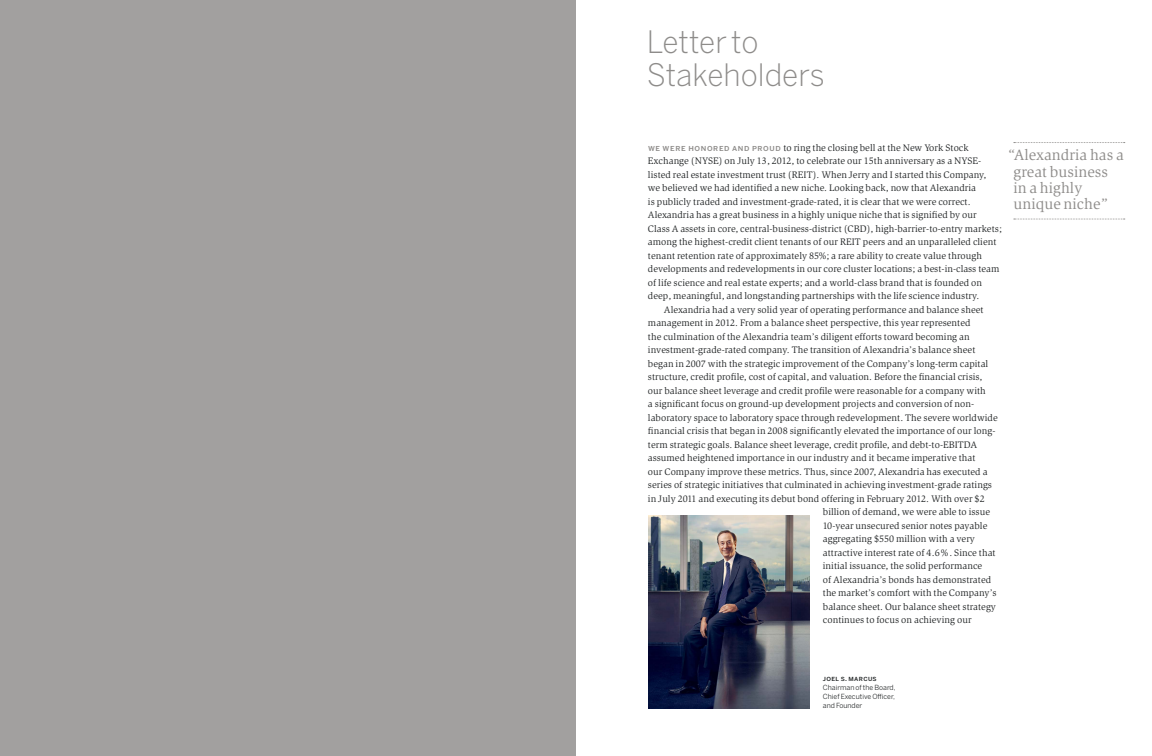
<style>
.page{position:relative;width:1152px;height:756px;background:#fff}
.page>*{position:absolute;margin:0;border:0;box-sizing:border-box;transform-origin:0 0}
.t1{font:300 30.6px/32.7px "Benton Sans";color:#8e8c8a}
.t2{font:15.5px/16.4px "Slimbach";letter-spacing:.005em;color:#8e8c8a}
.t3{font:9.8px "Slimbach Std";letter-spacing:.005em;color:#252829}
.t4{font:7px/9px "Benton Sans";color:#252829;text-align:justify}
.t5{font:7px "Benton Sans Medium SC";letter-spacing:.05em;color:#252829}
.s1{font-family:"Benton Sans Medium SC";font-size:8.5px;color:#8e8c8a}
</style>
<div class="page">
<div style="left:0;top:0;width:576px;height:756px;background:#a2a09f"></div>
<img style="left:648px;top:515px;width:162px;height:194px">
<svg style="left:1014px;top:142px;width:111px;height:1px"></svg>
<svg style="left:1014px;top:219px;width:111px;height:1px"></svg>
<h1 class="t1" style="left:647px;top:25px;width:179px">Letter to<br>Stakeholders</h1>
<p class="t3" style="left:648px;top:142px;width:322px"><span class="s1">WE WERE HONORED AND PROUD</span> to ring the closing bell at the New York Stock</p>
<p class="t3" style="left:648px;top:155px;width:335px">Exchange (NYSE) on July 13, 2012, to celebrate our 15th anniversary as a NYSE-</p>
<p class="t3" style="left:648px;top:169px;width:340px">listed real estate investment trust (REIT). When Jerry and I started this Company,</p>
<p class="t3" style="left:648px;top:182px;width:330px">we believed we had identified a new niche. Looking back, now that Alexandria</p>
<p class="t3" style="left:648px;top:196px;width:324px">is publicly traded and investment-grade-rated, it is clear that we were correct.</p>
<p class="t3" style="left:648px;top:209px;width:330px">Alexandria has a great business in a highly unique niche that is signified by our</p>
<p class="t3" style="left:648px;top:223px;width:355px">Class A assets in core, central-business-district (CBD), high-barrier-to-entry markets;</p>
<p class="t3" style="left:648px;top:236px;width:350px">among the highest-credit client tenants of our REIT peers and an unparalleled client</p>
<p class="t3" style="left:648px;top:250px;width:335px">tenant retention rate of approximately 85%; a rare ability to create value through</p>
<p class="t3" style="left:648px;top:263px;width:353px">developments and redevelopments in our core cluster locations; a best-in-class team</p>
<p class="t3" style="left:648px;top:277px;width:336px">of life science and real estate experts; and a world-class brand that is founded on</p>
<p class="t3" style="left:648px;top:290px;width:333px">deep, meaningful, and longstanding partnerships with the life science industry.</p>
<p class="t3" style="left:664px;top:304px;width:321px">Alexandria had a very solid year of operating performance and balance sheet</p>
<p class="t3" style="left:648px;top:317px;width:324px">management in 2012. From a balance sheet perspective, this year represented</p>
<p class="t3" style="left:648px;top:331px;width:323px">the culmination of the Alexandria team’s diligent efforts toward becoming an</p>
<p class="t3" style="left:648px;top:344px;width:329px">investment-grade-rated company. The transition of Alexandria’s balance sheet</p>
<p class="t3" style="left:648px;top:358px;width:342px">began in 2007 with the strategic improvement of the Company’s long-term capital</p>
<p class="t3" style="left:648px;top:371px;width:336px">structure, credit profile, cost of capital, and valuation. Before the financial crisis,</p>
<p class="t3" style="left:648px;top:385px;width:339px">our balance sheet leverage and credit profile were reasonable for a company with</p>
<p class="t3" style="left:648px;top:398px;width:328px">a significant focus on ground-up development projects and conversion of non-</p>
<p class="t3" style="left:648px;top:412px;width:351px">laboratory space to laboratory space through redevelopment. The severe worldwide</p>
<p class="t3" style="left:648px;top:425px;width:349px">financial crisis that began in 2008 significantly elevated the importance of our long-</p>
<p class="t3" style="left:648px;top:439px;width:331px">term strategic goals. Balance sheet leverage, credit profile, and debt-to-EBITDA</p>
<p class="t3" style="left:648px;top:452px;width:329px">assumed heightened importance in our industry and it became imperative that</p>
<p class="t3" style="left:648px;top:466px;width:341px">our Company improve these metrics. Thus, since 2007, Alexandria has executed a</p>
<p class="t3" style="left:648px;top:479px;width:346px">series of strategic initiatives that culminated in achieving investment-grade ratings</p>
<p class="t3" style="left:648px;top:493px;width:338px">in July 2011 and executing its debut bond offering in February 2012. With over $2</p>
<p class="t3" style="left:823px;top:506px;width:169px">billion of demand, we were able to issue</p>
<p class="t3" style="left:823px;top:520px;width:166px">10-year unsecured senior notes payable</p>
<p class="t3" style="left:823px;top:533px;width:153px">aggregating $550 million with a very</p>
<p class="t3" style="left:823px;top:547px;width:174px">attractive interest rate of 4.6%. Since that</p>
<p class="t3" style="left:823px;top:560px;width:161px">initial issuance, the solid performance</p>
<p class="t3" style="left:823px;top:574px;width:170px">of Alexandria’s bonds has demonstrated</p>
<p class="t3" style="left:823px;top:587px;width:175px">the market’s comfort with the Company’s</p>
<p class="t3" style="left:823px;top:601px;width:175px">balance sheet. Our balance sheet strategy</p>
<p class="t3" style="left:823px;top:614px;width:150px">continues to focus on achieving our</p>
<h2 class="t2" style="left:1014px;top:147px;width:112px;text-indent:-5px">“Alexandria has a great business in a highly unique niche”</h2>
<p class="t5" style="left:823px;top:675px;width:55px">JOEL S. MARCUS</p>
<p class="t4" style="left:823px;top:683px;width:74px">Chairman of the Board, Chief Executive Officer, and Founder</p>
</div>
